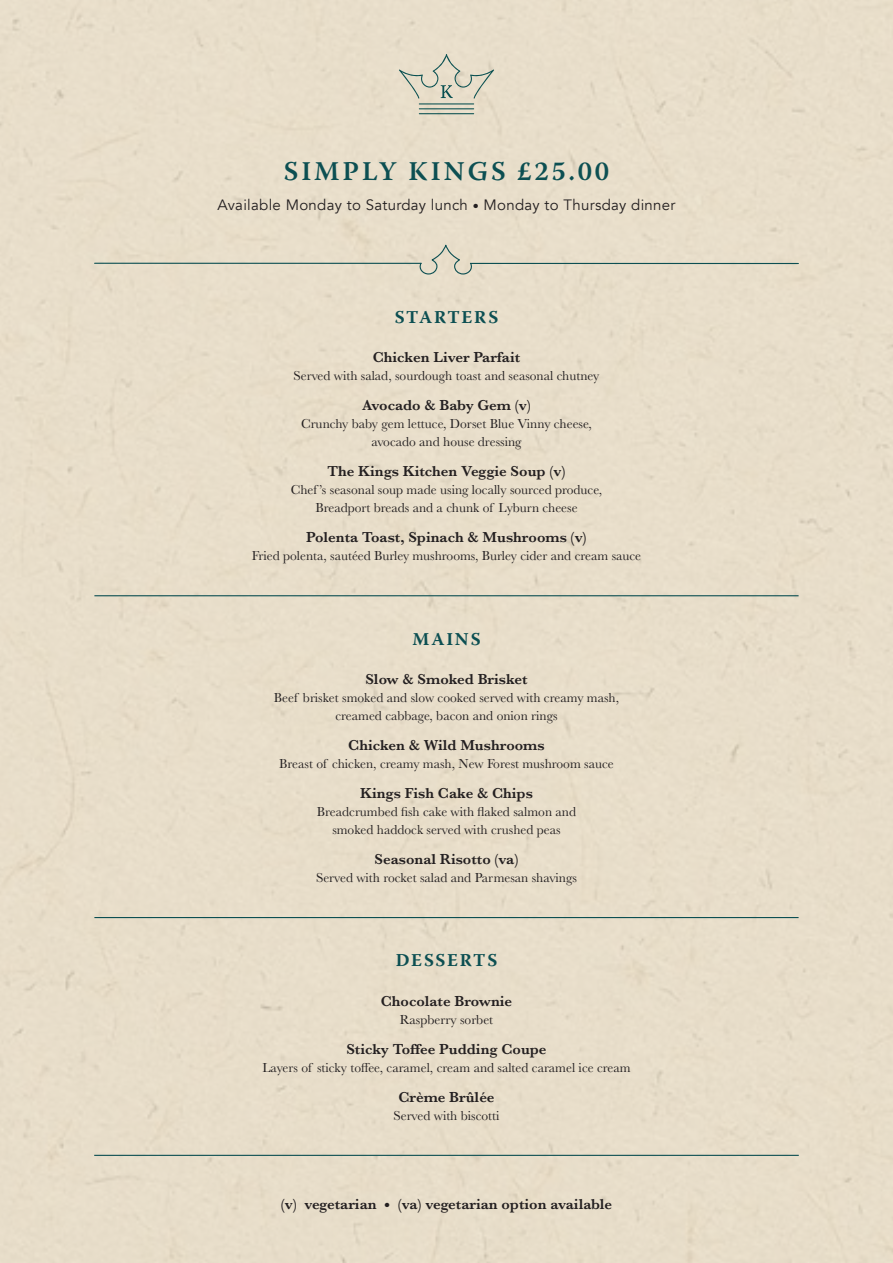
<style>
.page{position:relative;width:893px;height:1263px;background:#e8deca}
.page>*{position:absolute;margin:0;border:0;box-sizing:border-box;transform-origin:0 0}
.t1{font:600 27px "Warnock Pro";letter-spacing:.11em;color:#0c4f52}
.t2{font:700 18px "Warnock Pro";letter-spacing:.095em;color:#0c4f52}
.Dish__description__kcal{font:600 15px "Baskerville";color:#231f20}
.t3{font:15px "Avenir";letter-spacing:.02em;color:#231f20}
.Dish__description__kcal-2{font:13.5px/18px "Baskerville";color:#231f20;text-align:center}
.s1{font-family:"Cera";font-weight:500}
</style>
<div class="page">
<hr style="left:94px;top:595px;width:705px;height:1px;background:#0c4f52">
<hr style="left:94px;top:917px;width:705px;height:1px;background:#0c4f52">
<svg style="left:418px;top:245px;width:55px;height:30px;background:#d6d1bf"></svg>
<hr style="left:470px;top:263px;width:328px;height:1px;background:#0c4f52">
<hr style="left:95px;top:263px;width:326px;height:1px;background:#0c4f52">
<svg style="left:399px;top:54px;width:95px;height:45px;background:#d7d3c0"></svg>
<hr style="left:419px;top:113px;width:55px;height:1px;background:#084f50">
<hr style="left:419px;top:108px;width:55px;height:1px;background:#084f50">
<hr style="left:419px;top:103px;width:55px;height:1px;background:#084f50">
<hr style="left:94px;top:1155px;width:705px;height:1px;background:#0c4f52">
<p class="t1" style="left:284px;top:155px;width:327px">SIMPLY KINGS £25.00</p>
<p class="t3" style="left:217px;top:195px;width:460px">Available Monday to Saturday lunch <span class="s1">•</span> Monday to Thursday dinner</p>
<p class="t2" style="left:395px;top:306px;width:105px">STARTERS</p>
<p class="Dish__description__kcal" style="left:373px;top:347px;width:149px">Chicken Liver Parfait</p>
<p class="Dish__description__kcal-2" style="left:293px;top:367px;width:307px">Served with salad, sourdough toast and seasonal chutney</p>
<p class="Dish__description__kcal" style="left:362px;top:395px;width:170px">Avocado &amp; Baby Gem (v)</p>
<p class="Dish__description__kcal-2" style="left:301px;top:415px;width:292px">Crunchy baby gem lettuce, Dorset Blue Vinny cheese, avocado and house dressing</p>
<p class="Dish__description__kcal" style="left:327px;top:461px;width:239px">The Kings Kitchen Veggie Soup (v)</p>
<p class="Dish__description__kcal-2" style="left:291px;top:481px;width:313px">Chef ’s seasonal soup made using locally sourced produce,<br>Breadport breads and a chunk of Lyburn cheese</p>
<p class="Dish__description__kcal" style="left:306px;top:527px;width:282px">Polenta Toast, Spinach &amp; Mushrooms (v)</p>
<p class="Dish__description__kcal-2" style="left:252px;top:547px;width:391px">Fried polenta, sautéed Burley mushrooms, Burley cider and cream sauce</p>
<p class="t2" style="left:412px;top:628px;width:69px">MAINS</p>
<p class="Dish__description__kcal" style="left:365px;top:668px;width:164px">Slow &amp; Smoked Brisket</p>
<p class="Dish__description__kcal-2" style="left:274px;top:689px;width:347px">Beef brisket smoked and slow cooked served with creamy mash, creamed cabbage, bacon and onion rings</p>
<p class="Dish__description__kcal" style="left:348px;top:734px;width:198px">Chicken &amp; Wild Mushrooms</p>
<p class="Dish__description__kcal-2" style="left:279px;top:755px;width:336px">Breast of chicken, creamy mash, New Forest mushroom sauce</p>
<p class="Dish__description__kcal" style="left:360px;top:782px;width:174px">Kings Fish Cake &amp; Chips</p>
<p class="Dish__description__kcal-2" style="left:317px;top:803px;width:261px">Breadcrumbed fish cake with flaked salmon and smoked haddock served with crushed peas</p>
<p class="Dish__description__kcal" style="left:374px;top:848px;width:146px">Seasonal Risotto (va)</p>
<p class="Dish__description__kcal-2" style="left:316px;top:869px;width:262px">Served with rocket salad and Parmesan shavings</p>
<p class="t2" style="left:396px;top:950px;width:103px">DESSERTS</p>
<p class="Dish__description__kcal" style="left:381px;top:990px;width:133px">Chocolate Brownie</p>
<p class="Dish__description__kcal-2" style="left:400px;top:1010px;width:95px">Raspberry sorbet</p>
<p class="Dish__description__kcal" style="left:346px;top:1038px;width:202px">Sticky Toffee Pudding Coupe</p>
<p class="Dish__description__kcal-2" style="left:262px;top:1058px;width:370px">Layers of sticky toffee, caramel, cream and salted caramel ice cream</p>
<p class="Dish__description__kcal" style="left:398px;top:1086px;width:98px">Crème Brûlée</p>
<p class="Dish__description__kcal-2" style="left:393px;top:1106px;width:108px">Served with biscotti</p>
<p class="Dish__description__kcal" style="left:281px;top:1193px;width:333px">(v) vegetarian <span class="s1">•</span> (va) vegetarian option available</p>
</div>
